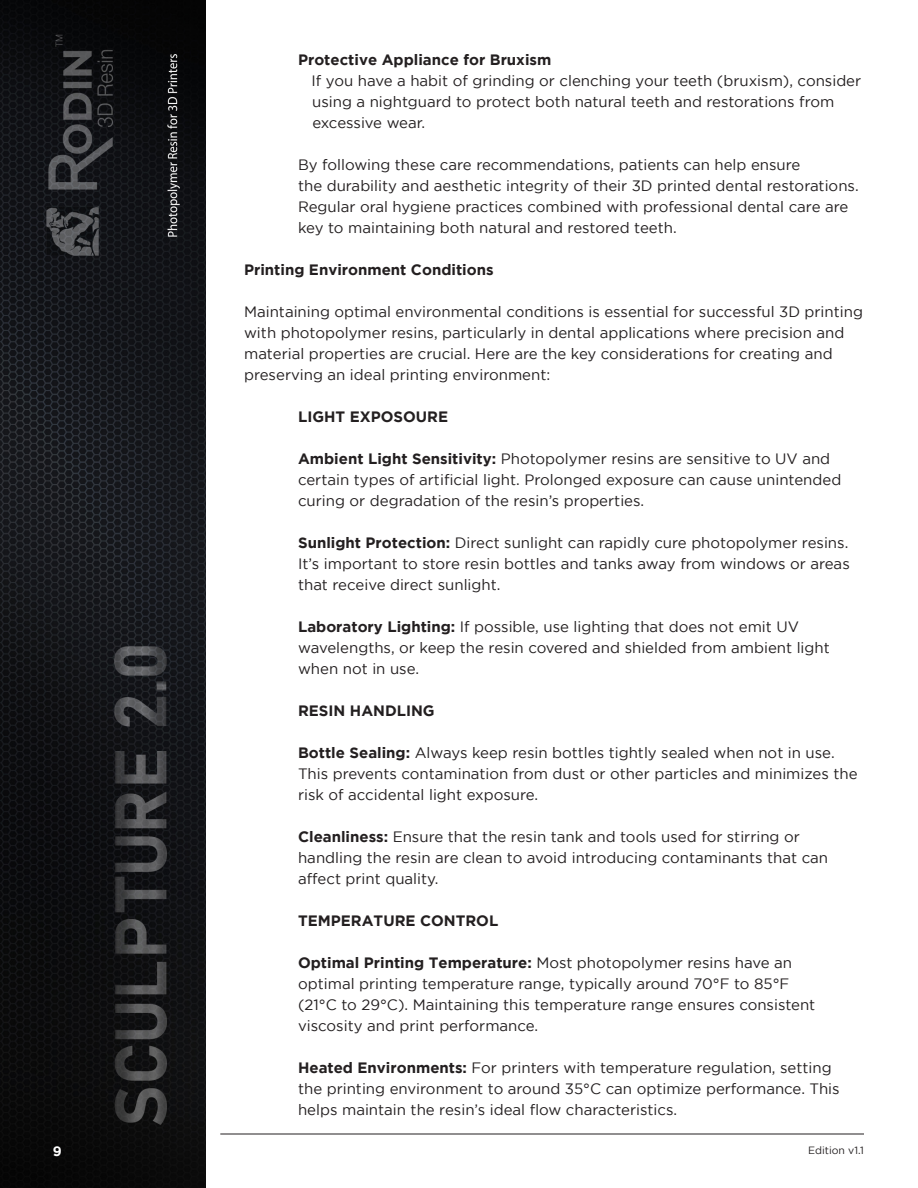
<style>
.page{position:relative;width:918px;height:1188px;background:#fff}
.page>*{position:absolute;margin:0;border:0;box-sizing:border-box;transform-origin:0 0}
.t1{font:15px/21px "Gotham";color:#231f20}
.t2{font:700 15px "Gotham";color:#231f20}
.t3{font:700 13.5px "Gotham";color:#fff}
.t4{font:10.5px "Gotham";color:#231f20}
.s1{font-weight:700}
</style>
<div class="page">
<img style="left:0;top:0;width:205px;height:1188px">
<hr style="left:220px;top:1134px;width:644px;height:1px;background:#231f20">
<p class="t3" style="left:53px;top:1143px;width:10px">9</p>
<p class="t2" style="left:298px;top:51px;width:255px">Protective Appliance for Bruxism</p>
<p class="t1" style="left:312px;top:70px;width:551px">If you have a habit of grinding or clenching your teeth (bruxism), consider</p>
<p class="t1" style="left:312px;top:91px;width:524px">using a nightguard to protect both natural teeth and restorations from</p>
<p class="t1" style="left:312px;top:112px;width:114px">excessive wear.</p>
<p class="t1" style="left:298px;top:154px;width:504px">By following these care recommendations, patients can help ensure</p>
<p class="t1" style="left:298px;top:175px;width:562px">the durability and aesthetic integrity of their 3D printed dental restorations.</p>
<p class="t1" style="left:298px;top:196px;width:552px">Regular oral hygiene practices combined with professional dental care are</p>
<p class="t1" style="left:298px;top:217px;width:380px">key to maintaining both natural and restored teeth.</p>
<p class="t2" style="left:244px;top:261px;width:251px">Printing Environment Conditions</p>
<p class="t1" style="left:244px;top:301px;width:620px">Maintaining optimal environmental conditions is essential for successful 3D printing with photopolymer resins, particularly in dental applications where precision and material properties are crucial. Here are the key considerations for creating and preserving an ideal printing environment:</p>
<p class="t2" style="left:298px;top:408px;width:152px">LIGHT EXPOSOURE</p>
<p class="t1" style="left:298px;top:448px;width:534px"><span class="s1">Ambient Light Sensitivity:</span> Photopolymer resins are sensitive to UV and</p>
<p class="t1" style="left:298px;top:469px;width:545px">certain types of artificial light. Prolonged exposure can cause unintended</p>
<p class="t1" style="left:298px;top:490px;width:348px">curing or degradation of the resin’s properties.</p>
<p class="t1" style="left:298px;top:532px;width:552px"><span class="s1">Sunlight Protection:</span> Direct sunlight can rapidly cure photopolymer resins.</p>
<p class="t1" style="left:298px;top:553px;width:553px">It’s important to store resin bottles and tanks away from windows or areas</p>
<p class="t1" style="left:298px;top:574px;width:204px">that receive direct sunlight.</p>
<p class="t1" style="left:298px;top:616px;width:502px"><span class="s1">Laboratory Lighting:</span> If possible, use lighting that does not emit UV</p>
<p class="t1" style="left:298px;top:637px;width:533px">wavelengths, or keep the resin covered and shielded from ambient light</p>
<p class="t1" style="left:298px;top:658px;width:123px">when not in use.</p>
<p class="t2" style="left:298px;top:702px;width:138px">RESIN HANDLING</p>
<p class="t1" style="left:298px;top:742px;width:538px"><span class="s1">Bottle Sealing:</span> Always keep resin bottles tightly sealed when not in use.</p>
<p class="t1" style="left:298px;top:763px;width:561px">This prevents contamination from dust or other particles and minimizes the</p>
<p class="t1" style="left:298px;top:784px;width:242px">risk of accidental light exposure.</p>
<p class="t1" style="left:298px;top:826px;width:503px"><span class="s1">Cleanliness:</span> Ensure that the resin tank and tools used for stirring or</p>
<p class="t1" style="left:298px;top:847px;width:532px">handling the resin are clean to avoid introducing contaminants that can</p>
<p class="t1" style="left:298px;top:868px;width:142px">affect print quality.</p>
<p class="t2" style="left:298px;top:912px;width:202px">TEMPERATURE CONTROL</p>
<p class="t1" style="left:298px;top:952px;width:496px"><span class="s1">Optimal Printing Temperature:</span> Most photopolymer resins have an</p>
<p class="t1" style="left:298px;top:973px;width:493px">optimal printing temperature range, typically around 70°F to 85°F</p>
<p class="t1" style="left:298px;top:994px;width:519px">(21°C to 29°C). Maintaining this temperature range ensures consistent</p>
<p class="t1" style="left:298px;top:1015px;width:242px">viscosity and print performance.</p>
<p class="t1" style="left:298px;top:1057px;width:535px"><span class="s1">Heated Environments:</span> For printers with temperature regulation, setting</p>
<p class="t1" style="left:298px;top:1078px;width:543px">the printing environment to around 35°C can optimize performance. This</p>
<p class="t1" style="left:298px;top:1099px;width:381px">helps maintain the resin’s ideal flow characteristics.</p>
<p class="t4" style="left:808px;top:1144px;width:57px">Edition v1.1</p>
</div>
